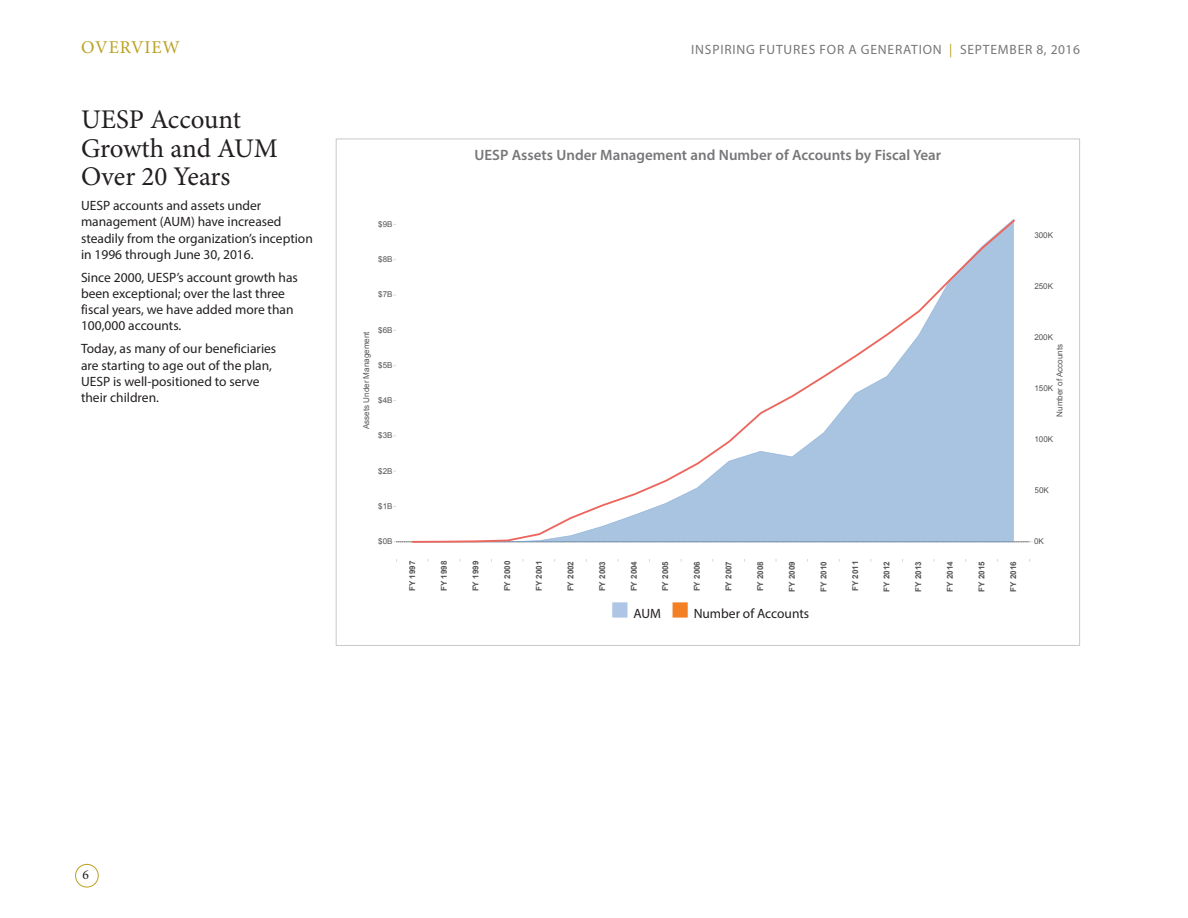
<style>
.page{position:relative;width:1188px;height:918px;background:#fff}
.page>*{position:absolute;margin:0;border:0;box-sizing:border-box;transform-origin:0 0}
.header_1{font:27px/28.5px "Minion Pro";letter-spacing:-.005em;color:#231f20}
.t1{font:18px "Minion Pro";letter-spacing:.05em;color:#baa121}
.graphics_headers{font:600 15px "Myriad Pro";color:#77777a}
.body_copy{font:13.5px/16.2px "Myriad Pro";color:#231f20}
.t2{font:13.5px "Myriad Pro";letter-spacing:.06em;color:#77777a}
.t3{font:13.5px "Minion Pro";color:#231f20}
.t4{font:8.1px "Arial 0 75";color:#555}
.t5{font:8.1px "Arial 0 50";color:#555}
.s1{color:#baa121}
</style>
<div class="page">
<div style="left:75px;top:864px;width:24px;height:23px;border:1px solid #baa121;border-radius:50%"></div>
<svg style="left:393px;top:541px;width:640px;height:1px"></svg>
<svg style="left:411px;top:219px;width:606px;height:324px"></svg>
<h2 class="t1" style="left:81px;top:35px;width:100px">OVERVIEW</h2>
<p class="t2" style="left:691px;top:42px;width:390px">INSPIRING FUTURES FOR A GENERATION <span class="s1">|</span> SEPTEMBER 8, 2016</p>
<p class="header_1" style="left:81px;top:105px;width:198px">UESP Account<br>Growth and AUM<br>Over 20 Years</p>
<p class="body_copy" style="left:81px;top:197px;width:233px">UESP accounts and assets under management (AUM) have increased steadily from the organization’s inception in 1996 through June 30, 2016.</p>
<p class="body_copy" style="left:81px;top:269px;width:219px">Since 2000, UESP’s account growth has been exceptional; over the last three fiscal years, we have added more than<br>100,000 accounts.</p>
<p class="body_copy" style="left:81px;top:341px;width:197px">Today, as many of our beneficiaries are starting to age out of the plan,<br>UESP is well-positioned to serve their children.</p>
<p class="graphics_headers" style="left:475px;top:146px;width:468px">UESP Assets Under Management and Number of Accounts by Fiscal Year</p>
<p class="t5" style="left:378px;top:218px;width:16px">$9B</p>
<p class="t5" style="left:378px;top:254px;width:16px">$8B</p>
<p class="t5" style="left:378px;top:289px;width:16px">$7B</p>
<p class="t5" style="left:378px;top:324px;width:16px">$6B</p>
<p class="t5" style="left:361px;top:429px;width:99px;rotate:-90deg">Assets Under Management</p>
<p class="t5" style="left:378px;top:360px;width:16px">$5B</p>
<p class="t5" style="left:378px;top:394px;width:16px">$4B</p>
<p class="t5" style="left:378px;top:430px;width:16px">$3B</p>
<p class="t5" style="left:378px;top:465px;width:16px">$2B</p>
<p class="t5" style="left:378px;top:501px;width:16px">$1B</p>
<p class="t5" style="left:378px;top:536px;width:16px">$0B</p>
<p class="t4" style="left:407px;top:591px;width:32px;rotate:-90deg">FY 1997</p>
<p class="t4" style="left:438px;top:591px;width:32px;rotate:-90deg">FY 1998</p>
<p class="t4" style="left:470px;top:591px;width:32px;rotate:-90deg">FY 1999</p>
<p class="t4" style="left:502px;top:591px;width:32px;rotate:-90deg">FY 2000</p>
<p class="t4" style="left:533px;top:591px;width:32px;rotate:-90deg">FY 2001</p>
<p class="t4" style="left:565px;top:591px;width:32px;rotate:-90deg">FY 2002</p>
<p class="t4" style="left:596px;top:591px;width:32px;rotate:-90deg">FY 2003</p>
<p class="t4" style="left:628px;top:591px;width:32px;rotate:-90deg">FY 2004</p>
<p class="t4" style="left:660px;top:591px;width:32px;rotate:-90deg">FY 2005</p>
<p class="t4" style="left:691px;top:591px;width:32px;rotate:-90deg">FY 2006</p>
<p class="t4" style="left:723px;top:591px;width:32px;rotate:-90deg">FY 2007</p>
<p class="t4" style="left:755px;top:591px;width:32px;rotate:-90deg">FY 2008</p>
<p class="t4" style="left:786px;top:592px;width:32px;rotate:-90deg">FY 2009</p>
<p class="t4" style="left:818px;top:592px;width:32px;rotate:-90deg">FY 2010</p>
<p class="t4" style="left:849px;top:591px;width:32px;rotate:-90deg">FY 2011</p>
<p class="t4" style="left:881px;top:592px;width:32px;rotate:-90deg">FY 2012</p>
<p class="t4" style="left:913px;top:592px;width:32px;rotate:-90deg">FY 2013</p>
<p class="t4" style="left:944px;top:592px;width:32px;rotate:-90deg">FY 2014</p>
<p class="t4" style="left:976px;top:592px;width:32px;rotate:-90deg">FY 2015</p>
<p class="t4" style="left:1008px;top:592px;width:32px;rotate:-90deg">FY 2016</p>
<p class="body_copy" style="left:633px;top:605px;width:29px">AUM</p>
<p class="body_copy" style="left:694px;top:605px;width:117px">Number of Accounts</p>
<p class="t5" style="left:1034px;top:230px;width:20px">300K</p>
<p class="t5" style="left:1034px;top:280px;width:20px">250K</p>
<p class="t5" style="left:1034px;top:331px;width:20px">200K</p>
<p class="t5" style="left:1054px;top:417px;width:74px;rotate:-90deg">Number of Accounts</p>
<p class="t5" style="left:1034px;top:383px;width:20px">150K</p>
<p class="t5" style="left:1034px;top:434px;width:20px">100K</p>
<p class="t5" style="left:1035px;top:485px;width:16px">50K</p>
<p class="t5" style="left:1034px;top:536px;width:11px">0K</p>
<p class="t3" style="left:82px;top:866px;width:8px">6</p>
</div>
